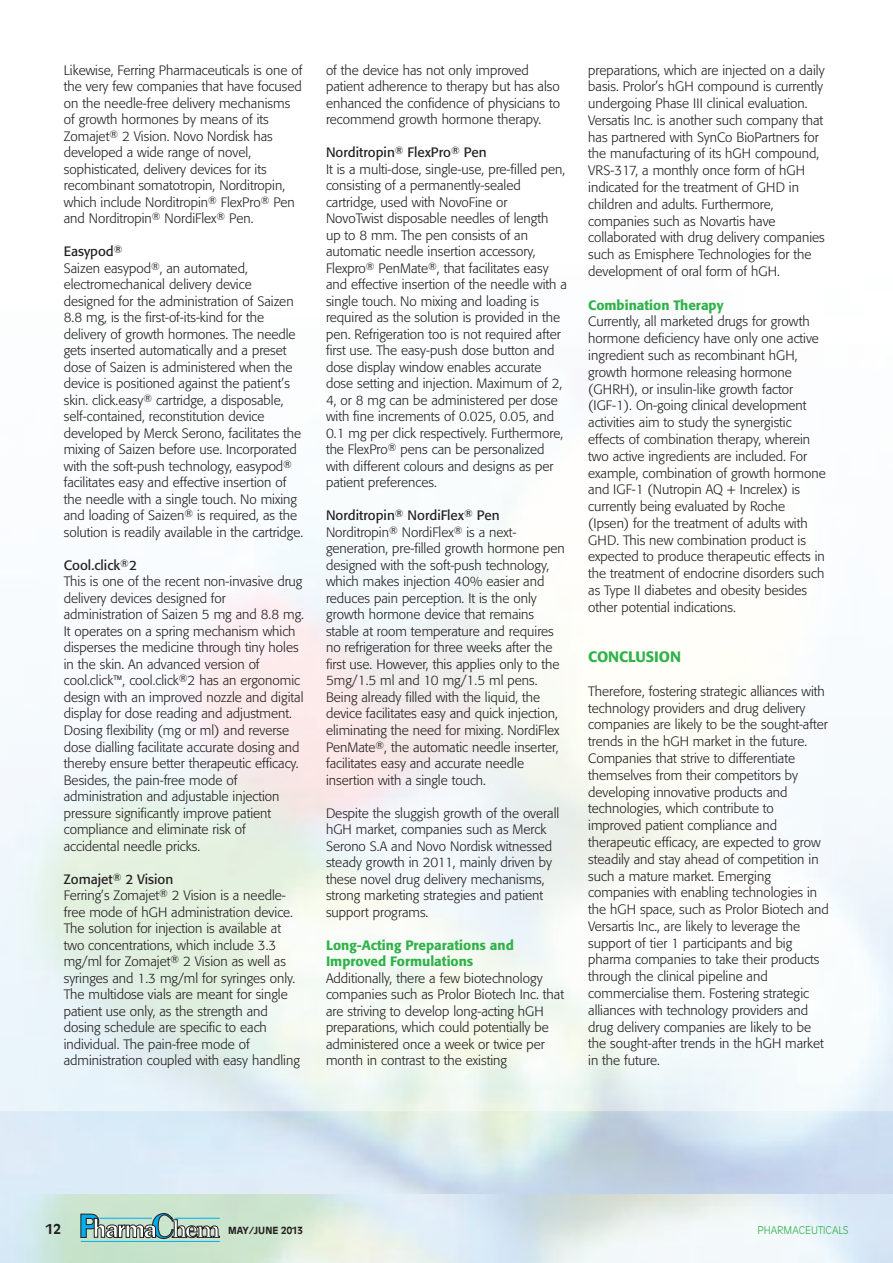
<style>
.page{position:relative;width:893px;height:1263px;background:#fff}
.page>*{position:absolute;margin:0;border:0;box-sizing:border-box;transform-origin:0 0}
.t1{font:500 15px "Formata";color:#30b24a}
.t2{font:300 13.5px/16.5px "Formata";color:#231f20}
.t3{font:500 13.5px/16.5px "Formata";color:#30b24a}
.t4{font:700 13.5px "Antique Olive";color:#231f20}
.t5{font:300 10.5px "Antique Olive LT";color:#30b24a}
.t6{font:700 9.75px "Antique Olive";color:#231f20}
.s1{font-weight:400}
</style>
<div class="page">
<img style="left:0;top:499px;width:893px;height:764px">
<img style="left:0;top:1195px;width:893px;height:1px">
<svg style="left:81px;top:1213px;width:139px;height:26px;background:#99b5ae"></svg>
<hr style="left:81px;top:1241px;width:139px;height:1px;background:#00aeef">
<hr style="left:100px;top:1218px;width:52px;height:1px;background:#00aeef">
<p class="t2" style="left:64px;top:62px;width:240px">Likewise, Ferring Pharmaceuticals is one of the very few companies that have focused on the needle-free delivery mechanisms of growth hormones by means of its Zomajet<sup>®</sup> 2 Vision. Novo Nordisk has developed a wide range of novel, sophisticated, delivery devices for its recombinant somatotropin, Norditropin, which include Norditropin<sup>®</sup> FlexPro<sup>®</sup> Pen and Norditropin<sup>®</sup> NordiFlex<sup>®</sup> Pen.</p>
<p class="t2" style="left:64px;top:243px;width:241px"><span class="s1">Easypod</span><sup>®<br></sup>Saizen easypod<sup>®</sup>, an automated, electromechanical delivery device designed for the administration of Saizen 8.8 mg, is the first-of-its-kind for the delivery of growth hormones. The needle gets inserted automatically and a preset dose of Saizen is administered when the device is positioned against the patient’s skin. click.easy<sup>®</sup> cartridge, a disposable, self-contained, reconstitution device developed by Merck Serono, facilitates the mixing of Saizen before use. Incorporated with the soft-push technology, easypod<sup>® </sup>facilitates easy and effective insertion of the needle with a single touch. No mixing and loading of Saizen<sup>®</sup> is required, as the solution is readily available in the cartridge.</p>
<p class="t2" style="left:64px;top:557px;width:242px"><span class="s1">Cool.click</span><sup>®</sup><span class="s1">2<br></span>This is one of the recent non-invasive drug delivery devices designed for administration of Saizen 5 mg and 8.8 mg.<br>It operates on a spring mechanism which disperses the medicine through tiny holes in the skin. An advanced version of cool.click™, cool.click<sup>®</sup>2 has an ergonomic design with an improved nozzle and digital display for dose reading and adjustment.<br>Dosing flexibility (mg or ml) and reverse dose dialling facilitate accurate dosing and thereby ensure better therapeutic efficacy.<br>Besides, the pain-free mode of administration and adjustable injection pressure significantly improve patient compliance and eliminate risk of accidental needle pricks.</p>
<p class="t2" style="left:64px;top:871px;width:238px"><span class="s1">Zomajet</span><sup>®</sup> <span class="s1">2 Vision<br></span>Ferring’s Zomajet<sup>®</sup> 2 Vision is a needle&shy;free mode of hGH administration device.<br>The solution for injection is available at two concentrations, which include 3.3 mg/ml for Zomajet<sup>®</sup> 2 Vision as well as syringes and 1.3 mg/ml for syringes only.<br>The multidose vials are meant for single patient use only, as the strength and dosing schedule are specific to each individual. The pain-free mode of administration coupled with easy handling</p>
<p class="t2" style="left:326px;top:62px;width:236px">of the device has not only improved patient adherence to therapy but has also enhanced the confidence of physicians to recommend growth hormone therapy.</p>
<p class="t2" style="left:326px;top:144px;width:242px"><span class="s1">Norditropin</span><sup>®</sup> <span class="s1">FlexPro</span><sup>®</sup> <span class="s1">Pen<br></span>It is a multi-dose, single-use, pre-filled pen, consisting of a permanently-sealed cartridge, used with NovoFine or NovoTwist disposable needles of length<br>up to 8 mm. The pen consists of an automatic needle insertion accessory, Flexpro<sup>®</sup> PenMate<sup>®</sup>, that facilitates easy and effective insertion of the needle with a single touch. No mixing and loading is required as the solution is provided in the pen. Refrigeration too is not required after first use. The easy-push dose button and dose display window enables accurate dose setting and injection. Maximum of 2, 4, or 8 mg can be administered per dose with fine increments of 0.025, 0.05, and 0.1 mg per click respectively. Furthermore, the FlexPro<sup>®</sup> pens can be personalized with different colours and designs as per patient preferences.</p>
<p class="t2" style="left:326px;top:507px;width:240px"><span class="s1">Norditropin</span><sup>®</sup> <span class="s1">NordiFlex</span><sup>®</sup> <span class="s1">Pen </span>Norditropin<sup>®</sup> NordiFlex<sup>®</sup> is a next&shy;generation, pre-filled growth hormone pen designed with the soft-push technology, which makes injection 40% easier and reduces pain perception. It is the only growth hormone device that remains stable at room temperature and requires no refrigeration for three weeks after the first use. However, this applies only to the 5mg/1.5 ml and 10 mg/1.5 ml pens.<br>Being already filled with the liquid, the device facilitates easy and quick injection, eliminating the need for mixing. NordiFlex PenMate<sup>®</sup>, the automatic needle inserter, facilitates easy and accurate needle insertion with a single touch.</p>
<p class="t2" style="left:326px;top:805px;width:235px">Despite the sluggish growth of the overall hGH market, companies such as Merck Serono S.A and Novo Nordisk witnessed steady growth in 2011, mainly driven by these novel drug delivery mechanisms, strong marketing strategies and patient support programs.</p>
<p class="t3" style="left:326px;top:936px;width:189px">Long-Acting Preparations and<br>Improved Formulations</p>
<p class="t2" style="left:326px;top:970px;width:240px">Additionally, there a few biotechnology companies such as Prolor Biotech Inc. that are striving to develop long-acting hGH preparations, which could potentially be administered once a week or twice per month in contrast to the existing</p>
<p class="t2" style="left:588px;top:61px;width:238px">preparations, which are injected on a daily basis. Prolor’s hGH compound is currently undergoing Phase III clinical evaluation.<br>Versatis Inc. is another such company that has partnered with SynCo BioPartners for the manufacturing of its hGH compound, VRS-317, a monthly once form of hGH indicated for the treatment of GHD in children and adults. Furthermore, companies such as Novartis have collaborated with drug delivery companies such as Emisphere Technologies for the development of oral form of hGH.</p>
<p class="t3" style="left:588px;top:296px;width:137px">Combination Therapy</p>
<p class="t2" style="left:588px;top:313px;width:239px">Currently, all marketed drugs for growth hormone deficiency have only one active ingredient such as recombinant hGH, growth hormone releasing hormone (GHRH), or insulin-like growth factor (IGF-1). On-going clinical development activities aim to study the synergistic effects of combination therapy, wherein two active ingredients are included. For example, combination of growth hormone and IGF-1 (Nutropin AQ + Increlex) is currently being evaluated by Roche (Ipsen) for the treatment of adults with GHD. This new combination product is expected to produce therapeutic effects in the treatment of endocrine disorders such as Type II diabetes and obesity besides other potential indications.</p>
<p class="t1" style="left:588px;top:648px;width:94px">CONCLUSION</p>
<p class="t2" style="left:588px;top:683px;width:242px">Therefore, fostering strategic alliances with technology providers and drug delivery companies are likely to be the sought-after trends in the hGH market in the future.<br>Companies that strive to differentiate themselves from their competitors by developing innovative products and technologies, which contribute to improved patient compliance and therapeutic efficacy, are expected to grow steadily and stay ahead of competition in such a mature market. Emerging companies with enabling technologies in the hGH space, such as Prolor Biotech and Versartis Inc., are likely to leverage the support of tier 1 participants and big pharma companies to take their products through the clinical pipeline and commercialise them. Fostering strategic alliances with technology providers and drug delivery companies are likely to be the sought-after trends in the hGH market in the future.</p>
<p class="t4" style="left:46px;top:1224px;width:16px">12</p>
<p class="t6" style="left:228px;top:1226px;width:76px">MAY/JUNE 2013</p>
<p class="t5" style="left:757px;top:1224px;width:92px">PHARMACEUTICALS</p>
</div>
